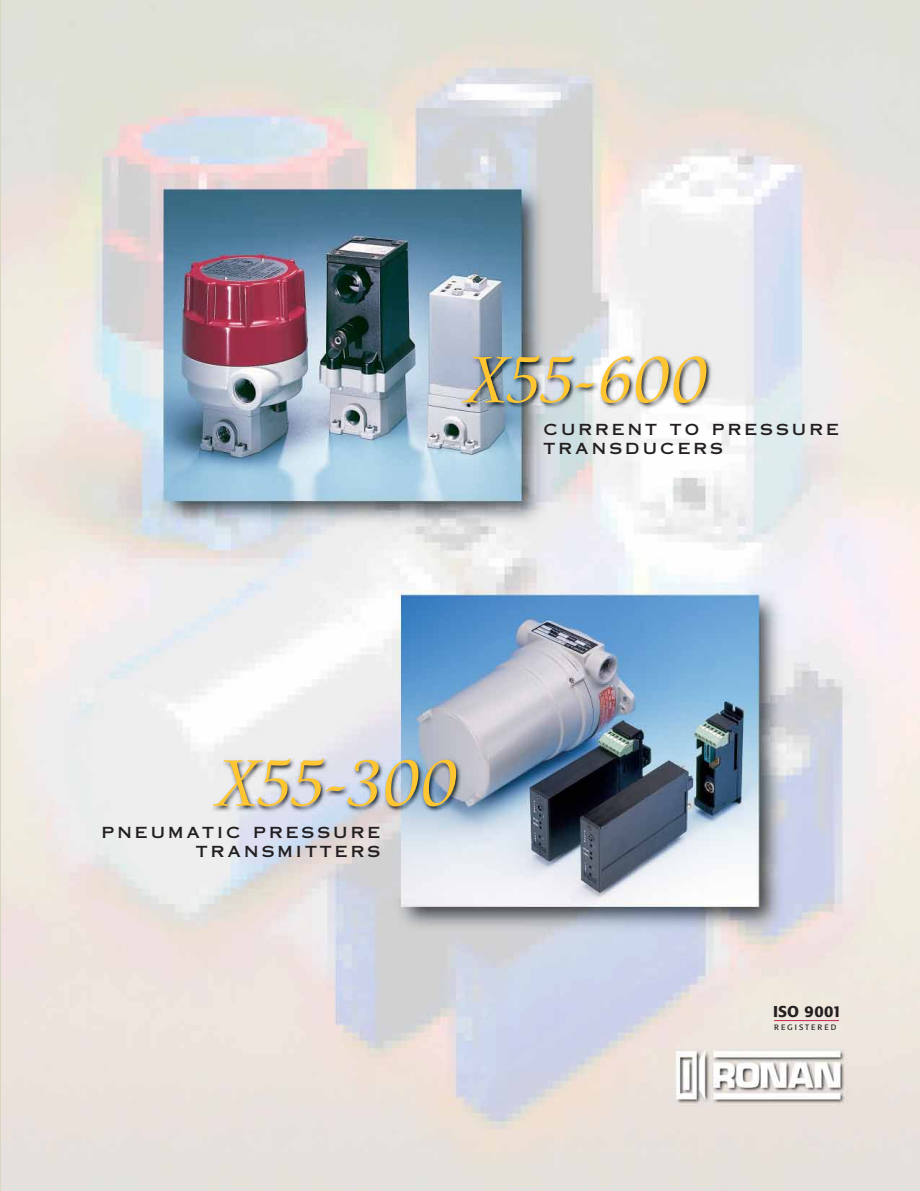
<style>
.page{position:relative;width:920px;height:1191px;background:#fff}
.page>*{position:absolute;margin:0;border:0;box-sizing:border-box;transform-origin:0 0}
.t1{font:300 72.15px "Cataneo BT";color:#ffc631}
.t2{font:500 15.6px "Formata";letter-spacing:.005em;color:#231f20}
.t3{font:15.3px/18.3px "Copperplate Thirty One AB";letter-spacing:.2em;color:#231f20}
.t4{font:7.8px "Formata";letter-spacing:.25em;color:#231f20}
</style>
<div class="page">
<img style="left:1px;top:0;width:918px;height:1190px">
<hr style="left:773px;top:1019px;width:65px;height:1px;background:#c9234a">
<h1 class="t1" style="left:467px;top:345px;width:243px">X55-600</h1>
<p class="t3" style="left:543px;top:420px;width:297px">CURRENT TO PRESSURE<br>TRANSDUCERS</p>
<h1 class="t1" style="left:218px;top:748px;width:242px">X55-300</h1>
<p class="t3" style="left:101px;top:823px;width:280px;text-align:right">PNEUMATIC PRESSURE<br>TRANSMITTERS</p>
<p class="t2" style="left:772px;top:1004px;width:70px">ISO 9001</p>
<p class="t4" style="left:773px;top:1023px;width:64px">REGISTERED</p>
</div>
